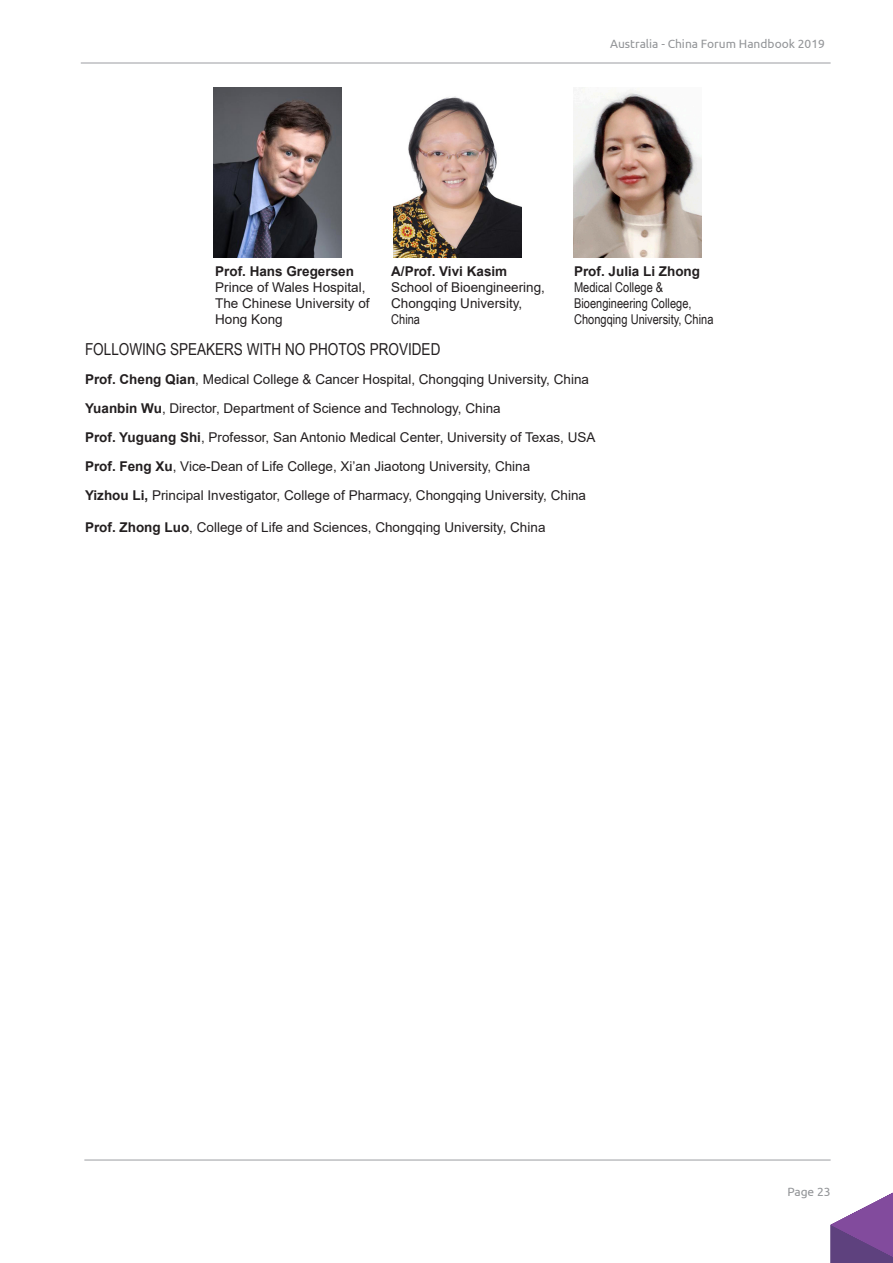
<style>
.page{position:relative;width:893px;height:1263px;background:#fff}
.page>*{position:absolute;margin:0;border:0;box-sizing:border-box;transform-origin:0 0}
.Heading_2{font:16.5px "Arial Narrow";color:#231f20}
.Heading_2-2{font:13.5px/16.2px "Arial";color:#231f20}
.Heading_2-3{font:13.5px/16.2px "Arial Narrow";color:#231f20}
.t1{font:12px "Ubuntu";color:#939598}
.s1{font-weight:700}
.s2{font-family:"Arial Narrow"}
.s3{font-family:"Arial";font-weight:700}
</style>
<div class="page">
<hr style="left:84px;top:1159px;width:747px;height:2px;background:#bcbdc0">
<hr style="left:81px;top:62px;width:750px;height:2px;background:#bcbdc0">
<svg style="left:831px;top:1192px;width:62px;height:71px"></svg>
<img style="left:213px;top:87px;width:128px;height:170px">
<img style="left:394px;top:96px;width:127px;height:161px">
<img style="left:574px;top:87px;width:127px;height:170px">
<p class="t1" style="left:610px;top:37px;width:216px">Australia - China Forum Handbook 2019</p>
<p class="Heading_2-2" style="left:215px;top:263px;width:156px"><span class="s1">Prof. Hans Gregersen<br></span>Prince of Wales Hospital,<br>The Chinese University of<br>Hong Kong</p>
<p class="Heading_2-2" style="left:391px;top:263px;width:155px"><span class="s1">A/Prof. Vivi Kasim<br></span>School of Bioengineering,<br>Chongqing University,<br><span class="s2">China</span></p>
<p class="Heading_2-3" style="left:574px;top:262px;width:141px"><span class="s3">Prof. Julia Li Zhong<br></span>Medical College &amp;<br>Bioengineering College,<br>Chongqing University, China</p>
<p class="Heading_2" style="left:85px;top:337px;width:357px">FOLLOWING SPEAKERS WITH NO PHOTOS PROVIDED</p>
<p class="Heading_2-2" style="left:85px;top:371px;width:505px"><span class="s1">Prof. Cheng Qian</span>, Medical College &amp; Cancer Hospital, Chongqing University, China</p>
<p class="Heading_2-2" style="left:85px;top:400px;width:417px"><span class="s1">Yuanbin Wu</span>, Director, Department of Science and Technology, China</p>
<p class="Heading_2-2" style="left:85px;top:429px;width:512px"><span class="s1">Prof. Yuguang Shi</span>, Professor, San Antonio Medical Center, University of Texas, USA</p>
<p class="Heading_2-2" style="left:85px;top:458px;width:447px"><span class="s1">Prof. Feng Xu</span>, Vice-Dean of Life College, Xi’an Jiaotong University, China</p>
<p class="Heading_2-2" style="left:85px;top:487px;width:502px"><span class="s1">Yizhou Li,</span> Principal Investigator, College of Pharmacy, Chongqing University, China</p>
<p class="Heading_2-2" style="left:85px;top:519px;width:462px"><span class="s1">Prof. Zhong Luo</span>, College of Life and Sciences, Chongqing University, China</p>
<p class="t1" style="left:787px;top:1184px;width:45px">Page 23</p>
</div>
